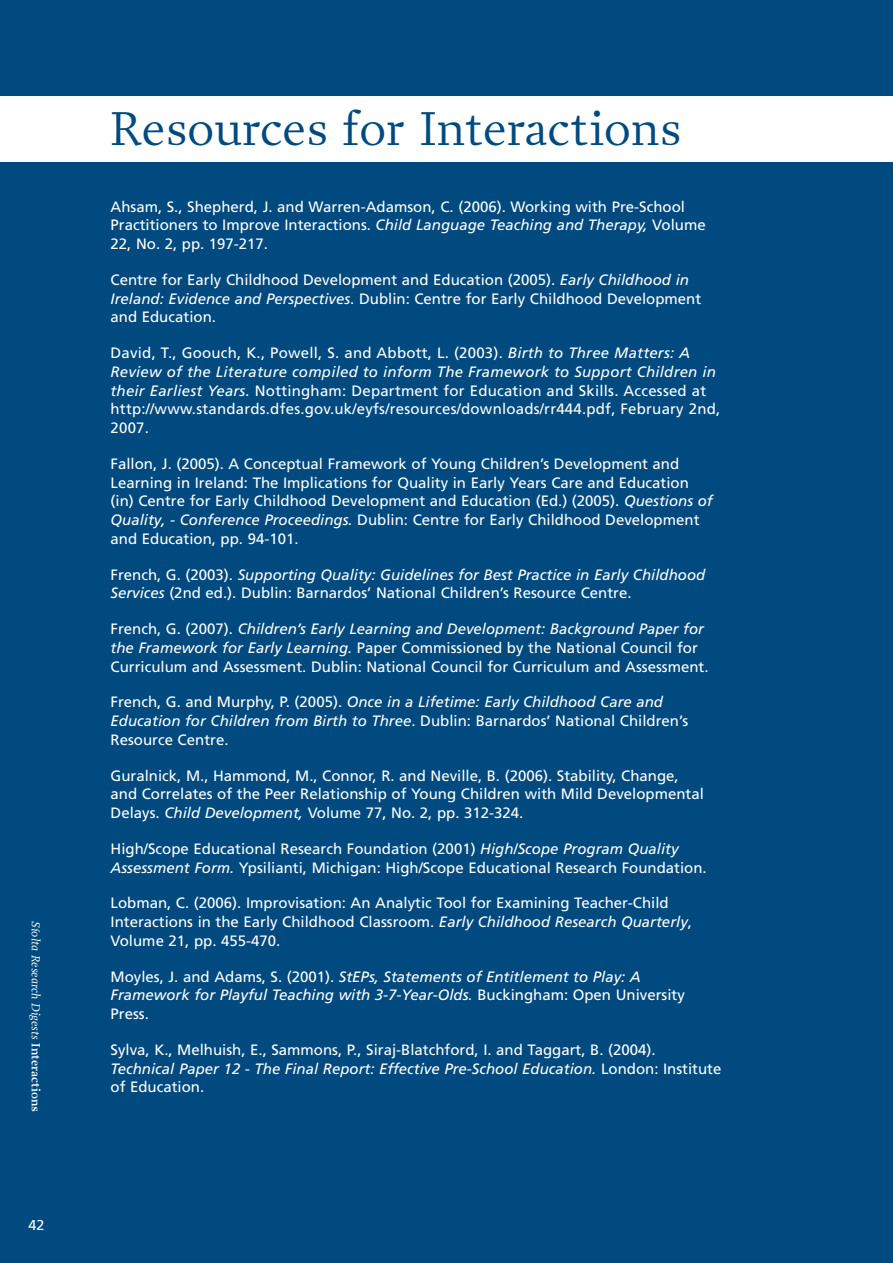
<style>
.page{position:relative;width:893px;height:1263px;background:#004a7f}
.page>*{position:absolute;margin:0;border:0;box-sizing:border-box;transform-origin:0 0}
.t1{font:48px "Prensa";color:#004a7f}
.t2{font:15px/18.8px "Frutiger";color:#fff}
.t3{font:italic 15px/18.8px "Frutiger";color:#fff}
.t4{font:14.25px "Frutiger";color:#fff}
.t5{font:italic 12px "Prensa";color:#fff}
.s1{font-weight:600;font-style:normal}
.s2{font-style:italic}
.s3{font-style:normal}
</style>
<div class="page">
<div style="left:0;top:96px;width:893px;height:66px;background:#fff"></div>
<p class="t5" style="left:43px;top:921px;width:192px;rotate:90deg">Síolta Research Digests <span class="s1">Interactions</span></p>
<p class="t4" style="left:29px;top:1217px;width:17px">42</p>
<h1 class="t1" style="left:111px;top:100px;width:573px">Resources for Interactions</h1>
<p class="t2" style="left:111px;top:197px;width:597px">Ahsam, S., Shepherd, J. and Warren-Adamson, C. (2006). Working with Pre-School<br>Practitioners to Improve Interactions. <span class="s2">Child Language Teaching and Therapy,</span> Volume<br>22, No. 2, pp. 1 97-21 7.</p>
<p class="t2" style="left:111px;top:270px;width:592px">Centre for Early Childhood Development and Education (2005). <span class="s2">Early Childhood in<br>Ireland: Evidence and Perspectives</span>. Dublin: Centre for Early Childhood Development and Education.</p>
<p class="t2" style="left:111px;top:343px;width:611px">David, T., Goouch, K., Powell, S. and Abbott, L. (2003). <span class="s2">Birth to Three Matters: A Review of the Literature compiled to inform The Framework to Support Children in their Earliest Years.</span> Nottingham: Department for Education and Skills. Accessed at http://www.standards.dfes.gov.uk/eyfs/resources/downloads/rr444.pdf, February 2nd, 2007.</p>
<p class="t2" style="left:111px;top:454px;width:604px">Fallon, J. (2005). A Conceptual Framework of Young Children’s Development and Learning in Ireland: The Implications for Quality in Early Years Care and Education (in) Centre for Early Childhood Development and Education (Ed.) (2005). <span class="s2">Questions of Quality‚ - Conference Proceedings.</span> Dublin: Centre for Early Childhood Development and Education, pp. 94-1 01 .</p>
<p class="t2" style="left:111px;top:565px;width:596px">French, G. (2003). <span class="s2">Supporting Quality: Guidelines for Best Practice in Early Childhood<br>Services</span> (2nd ed.). Dublin: Barnardos’ National Children’s Resource Centre.</p>
<p class="t2" style="left:111px;top:619px;width:600px">French, G. (2007). <span class="s2">Children’s Early Learning and Development: Background Paper for the Framework for Early Learning.</span> Paper Commissioned by the National Council for<br>Curriculum and Assessment. Dublin: National Council for Curriculum and Assessment.</p>
<p class="t2" style="left:111px;top:693px;width:579px">French, G. and Murphy, P. (2005). <span class="s2">Once in a Lifetime: Early Childhood Care and<br>Education for Children from Birth to Three</span>. Dublin: Barnardos’ National Children’s<br>Resource Centre.</p>
<p class="t2" style="left:111px;top:766px;width:595px">Guralnick, M., Hammond, M., Connor, R. and Neville, B. (2006). Stability, Change, and Correlates of the Peer Relationship of Young Children with Mild Developmental<br>Delays. <span class="s2">Child Development,</span> Volume 77, No. 2, pp. 31 2-324.</p>
<p class="t2" style="left:111px;top:839px;width:598px">High/Scope Educational Research Foundation (2001 ) <span class="s2">High/Scope Program Quality<br>Assessment Form.</span> Ypsilianti, Michigan: High/Scope Educational Research Foundation.</p>
<p class="t2" style="left:111px;top:894px;width:583px">Lobman, C. (2006). Improvisation: An Analytic Tool for Examining Teacher-Child<br>Interactions in the Early Childhood Classroom. <span class="s2">Early Childhood Research Quarterly</span>,<br>Volume 21 , pp. 455-470.</p>
<p class="t3" style="left:111px;top:967px;width:576px"><span class="s3">Moyles, J. and Adams, S. (2001 ).</span> StEPs, Statements of Entitlement to Play: A<br>Framework for Playful Teaching with 3-7-Year-Olds. <span class="s3">Buckingham: Open University<br>Press.</span></p>
<p class="t2" style="left:111px;top:1040px;width:612px">Sylva, K., Melhuish, E., Sammons, P., Siraj-Blatchford, I. and Taggart, B. (2004).<br><span class="s2">Technical Paper 12 - The Final Report: Effective Pre-School Education.</span> London: Institute of Education.</p>
</div>
